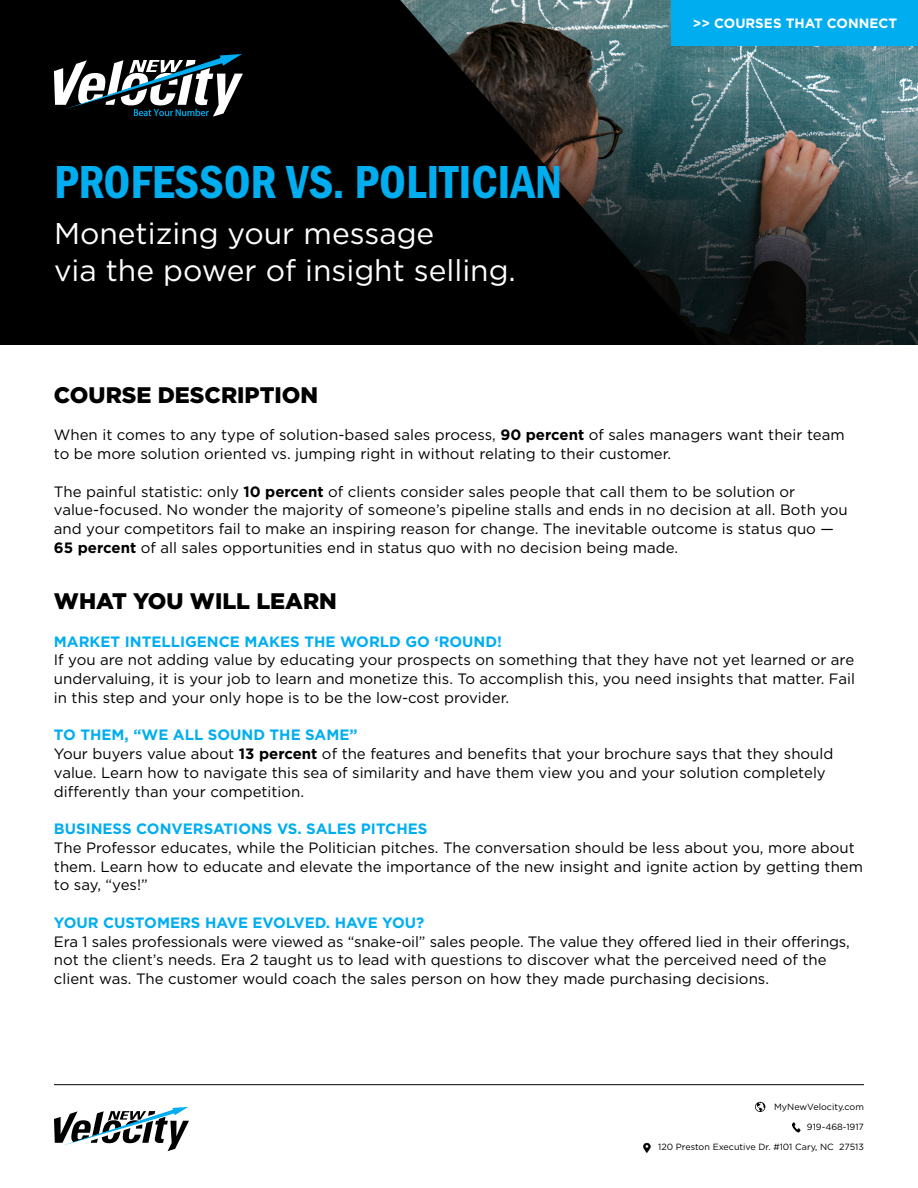
<style>
.page{position:relative;width:918px;height:1188px;background:#fff}
.page>*{position:absolute;margin:0;border:0;box-sizing:border-box;transform-origin:0 0}
.t1{font:600 condensed 48px "Franklin Gothic";color:#00aeef}
.t2{font:30px/36.8px "Gotham HTF";color:#fff}
.t3{font:900 22.5px "Gotham HTF";color:#000}
.t4{font:15px/18.8px "Gotham HTF";color:#000}
.t5{font:700 15px "Gotham HTF";color:#00aeef}
.t6{font:700 13.5px "Gotham HTF";color:#fff}
.t7{font:9px "Gotham HTF";color:#000}
.s1{font-weight:700}
.s2{font-weight:700;color:#00aeef}
</style>
<div class="page">
<img style="left:0;top:0;width:918px;height:345px">
<svg style="left:54px;top:54px;width:189px;height:63px"></svg>
<div style="left:672px;top:0;width:246px;height:45px;background:#00aeef"></div>
<hr style="left:54px;top:1084px;width:810px;height:1px;background:#000">
<svg style="left:54px;top:1107px;width:135px;height:44px"></svg>
<svg style="left:643px;top:1143px;width:8px;height:10px"></svg>
<svg style="left:792px;top:1122px;width:9px;height:11px"></svg>
<svg style="left:755px;top:1102px;width:10px;height:10px"></svg>
<h1 class="t1" style="left:54px;top:155px;width:510px">PROFESSOR VS. POLITICIAN</h1>
<h2 class="t2" style="left:54px;top:214px;width:463px">Monetizing your message<br>via the power of insight selling.</h2>
<p class="t6" style="left:693px;top:15px;width:206px">&gt;&gt; COURSES THAT CONNECT</p>
<h3 class="t3" style="left:54px;top:382px;width:266px">COURSE DESCRIPTION</h3>
<p class="t4" style="left:54px;top:426px;width:792px">When it comes to any type of solution-based sales process, <span class="s1">90 percent</span> of sales managers want their team to be more solution oriented vs. jumping right in without relating to their customer.</p>
<p class="t4" style="left:54px;top:482px;width:795px">The painful statistic: only <span class="s1">10 percent</span> of clients consider sales people that call them to be solution or value-focused. No wonder the majority of someone’s pipeline stalls and ends in no decision at all. Both you and your competitors fail to make an inspiring reason for change. The inevitable outcome is status quo — <span class="s1">65 percent</span> of all sales opportunities end in status quo with no decision being made.</p>
<h3 class="t3" style="left:54px;top:588px;width:285px">WHAT YOU WILL LEARN</h3>
<p class="t5" style="left:54px;top:633px;width:450px">MARKET INTELLIGENCE MAKES THE WORLD GO ‘ROUND!</p>
<p class="t4" style="left:54px;top:651px;width:803px;text-align:justify">If you are not adding value by educating your prospects on something that they have not yet learned or are undervaluing, it is your job to learn and monetize this. To accomplish this, you need insights that matter. Fail in this step and your only hope is to be the low-cost provider.</p>
<p class="t4" style="left:54px;top:726px;width:781px"><span class="s2">TO THEM, “WE ALL SOUND THE SAME”<br></span>Your buyers value about <span class="s1">13 percent</span> of the features and benefits that your brochure says that they should value. Learn how to navigate this sea of similarity and have them view you and your solution completely differently than your competition.</p>
<p class="t5" style="left:54px;top:820px;width:375px">BUSINESS CONVERSATIONS VS. SALES PITCHES</p>
<p class="t4" style="left:54px;top:838px;width:811px">The Professor educates, while the Politician pitches. The conversation should be less about you, more about them. Learn how to educate and elevate the importance of the new insight and ignite action by getting them to say, “yes!”</p>
<p class="t5" style="left:54px;top:914px;width:372px">YOUR CUSTOMERS HAVE EVOLVED. HAVE YOU?</p>
<p class="t4" style="left:54px;top:932px;width:798px">Era 1 sales professionals were viewed as “snake-oil” sales people. The value they offered lied in their offerings, not the client’s needs. Era 2 taught us to lead with questions to discover what the perceived need of the client was. The customer would coach the sales person on how they made purchasing decisions.</p>
<p class="t7" style="left:774px;top:1102px;width:91px">MyNewVelocity.com</p>
<p class="t7" style="left:807px;top:1122px;width:59px">919-468-1917</p>
<p class="t7" style="left:658px;top:1142px;width:207px">120 Preston Executive Dr. #101 Cary, NC 27513</p>
</div>
